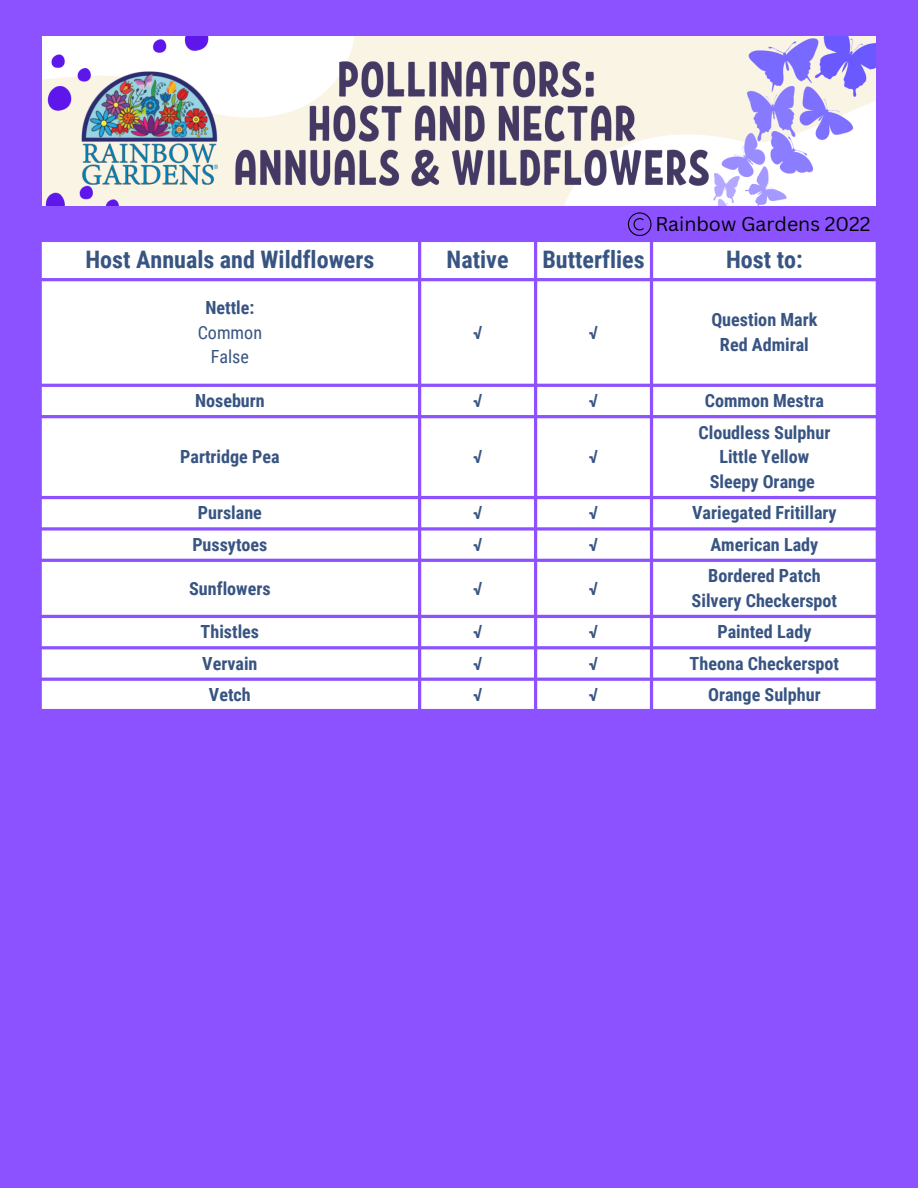
<style>
.page{position:relative;width:918px;height:1188px;background:#8c52ff}
.page>*{position:absolute;margin:0;border:0;box-sizing:border-box;transform-origin:0 0}
.t1{font:700 24.15px "Roboto Condensed";color:#385482}
.t2{font:19.5px "Canva Sans";color:#000}
.t3{font:700 18.15px/24.8px "Roboto Condensed";color:#385482;text-align:center}
.t4{font:18.15px/24.8px "Roboto Condensed";color:#385482;text-align:center}
</style>
<div class="page">
<svg style="left:42px;top:242px;width:834px;height:467px;background:#f6f2ff"></svg>
<img style="left:42px;top:37px;width:834px;height:168px">
<svg style="left:628px;top:212px;width:24px;height:24px"></svg>
<p class="t2" style="left:655px;top:210px;width:217px">Rainbow Gardens 2022</p>
<h1 class="t1" style="left:85px;top:246px;width:290px">Host Annuals and Wildflowers</h1>
<h1 class="t1" style="left:447px;top:246px;width:63px">Native</h1>
<h1 class="t1" style="left:542px;top:246px;width:104px">Butterflies</h1>
<h1 class="t1" style="left:726px;top:246px;width:78px">Host to:</h1>
<p class="t3" style="left:205px;top:295px;width:51px">Nettle:</p>
<p class="t4" style="left:198px;top:320px;width:66px">Common<br>False</p>
<p class="t3" style="left:473px;top:320px;width:11px">√</p>
<p class="t3" style="left:589px;top:320px;width:11px">√</p>
<p class="t3" style="left:711px;top:308px;width:108px">Question Mark<br>Red Admiral</p>
<p class="t3" style="left:195px;top:389px;width:71px">Noseburn</p>
<p class="t3" style="left:473px;top:389px;width:11px">√</p>
<p class="t3" style="left:589px;top:389px;width:11px">√</p>
<p class="t3" style="left:705px;top:389px;width:121px">Common Mestra</p>
<p class="t3" style="left:180px;top:445px;width:101px">Partridge Pea</p>
<p class="t3" style="left:473px;top:445px;width:11px">√</p>
<p class="t3" style="left:589px;top:445px;width:11px">√</p>
<p class="t3" style="left:698px;top:420px;width:133px">Cloudless Sulphur<br>Little Yellow<br>Sleepy Orange</p>
<p class="t3" style="left:198px;top:501px;width:66px">Purslane</p>
<p class="t3" style="left:473px;top:501px;width:11px">√</p>
<p class="t3" style="left:589px;top:501px;width:11px">√</p>
<p class="t3" style="left:692px;top:501px;width:146px">Variegated Fritillary</p>
<p class="t3" style="left:192px;top:532px;width:77px">Pussytoes</p>
<p class="t3" style="left:473px;top:532px;width:11px">√</p>
<p class="t3" style="left:589px;top:532px;width:11px">√</p>
<p class="t3" style="left:710px;top:532px;width:109px">American Lady</p>
<p class="t3" style="left:189px;top:576px;width:83px">Sunflowers</p>
<p class="t3" style="left:473px;top:576px;width:11px">√</p>
<p class="t3" style="left:589px;top:576px;width:11px">√</p>
<p class="t3" style="left:692px;top:564px;width:147px">Bordered Patch<br>Silvery Checkerspot</p>
<p class="t3" style="left:201px;top:620px;width:60px">Thistles</p>
<p class="t3" style="left:473px;top:620px;width:11px">√</p>
<p class="t3" style="left:589px;top:620px;width:11px">√</p>
<p class="t3" style="left:717px;top:620px;width:96px">Painted Lady</p>
<p class="t3" style="left:202px;top:651px;width:57px">Vervain</p>
<p class="t3" style="left:473px;top:651px;width:11px">√</p>
<p class="t3" style="left:589px;top:651px;width:11px">√</p>
<p class="t3" style="left:690px;top:651px;width:151px">Theona Checkerspot</p>
<p class="t3" style="left:209px;top:682px;width:43px">Vetch</p>
<p class="t3" style="left:473px;top:682px;width:11px">√</p>
<p class="t3" style="left:589px;top:682px;width:11px">√</p>
<p class="t3" style="left:708px;top:682px;width:114px">Orange Sulphur</p>
</div>
